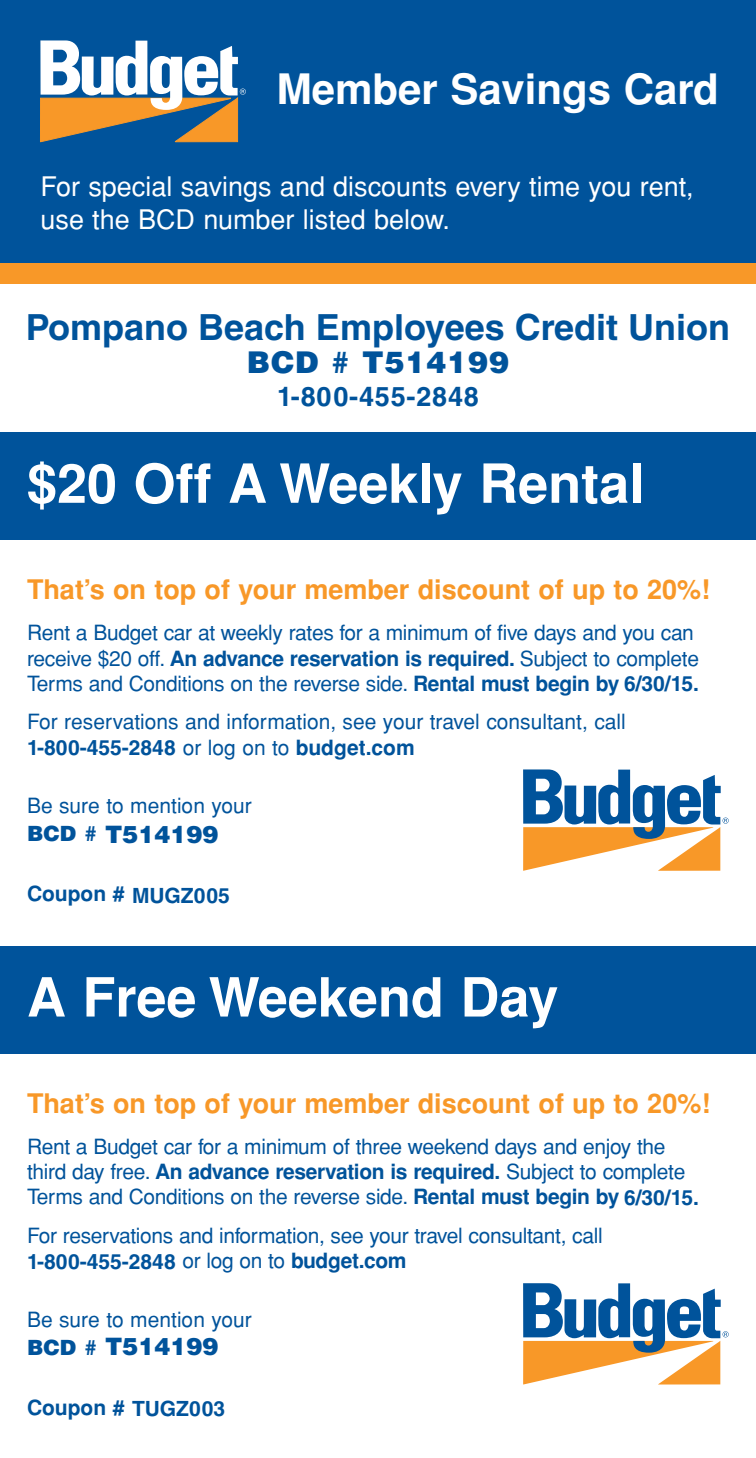
<style>
.page{position:relative;width:756px;height:1458px;background:#fff}
.page>*{position:absolute;margin:0;border:0;box-sizing:border-box;transform-origin:0 0}
.t1{font:700 54px "Helvetica";color:#fff}
.t2{font:700 42px "Helvetica";color:#fff}
.t3{font:700 36px "Helvetica LT Std";color:#00539b}
.t4{font:900 30px "Helvetica LT Std";letter-spacing:.03em;color:#00539b}
.t5{font:700 27px "Helvetica";color:#f89828}
.t6{font:27px/32.4px "Helvetica";color:#fff}
.t7{font:700 27px "Helvetica LT Std";letter-spacing:.03em;color:#00539b}
.t8{font:900 24px "Helvetica LT Std";color:#00539b}
.t9{font:21px/25.2px "Helvetica";letter-spacing:-.015em;color:#00539b}
.t10{font:700 21px "Helvetica LT Std";color:#00539b}
.t11{font:700 21px "Helvetica";color:#00539b}
.t12{font:900 21px "Helvetica";color:#00539b}
.s1{font-weight:700}
.s2{font-family:"Helvetica LT Std";font-weight:700}
.s3{font-family:"Helvetica";font-weight:400}
.s4{font-family:"Helvetica"}
.s5{font-family:"Helvetica LT Std"}
</style>
<div class="page">
<div style="left:0;top:432px;width:756px;height:108px;background:#00539b"></div>
<div style="left:0;top:0;width:756px;height:263px;background:#00539b"></div>
<div style="left:0;top:263px;width:756px;height:21px;background:#f89828"></div>
<svg style="left:40px;top:40px;width:206px;height:102px"></svg>
<svg style="left:523px;top:769px;width:206px;height:102px"></svg>
<div style="left:0;top:946px;width:756px;height:108px;background:#00539b"></div>
<svg style="left:523px;top:1283px;width:206px;height:102px"></svg>
<h2 class="t2" style="left:277px;top:65px;width:444px">Member Savings Card</h2>
<p class="t6" style="left:40px;top:170px;width:655px">For special savings and discounts every time you rent, use the BCD number listed below.</p>
<h3 class="t3" style="left:26px;top:305px;width:706px">Pompano Beach Employees Credit Union</h3>
<h3 class="t4" style="left:247px;top:343px;width:264px">BCD # T514199</h3>
<p class="t7" style="left:277px;top:380px;width:203px">1-800-455-2848</p>
<h1 class="t1" style="left:27px;top:452px;width:619px">$20 Off A Weekly Rental</h1>
<p class="t5" style="left:27px;top:574px;width:685px">That’s on top of your member discount of up to 20%!</p>
<p class="t9" style="left:27px;top:620px;width:674px">Rent a Budget car at weekly rates for a minimum of five days and you can receive $20 off. <span class="s1">An advance reservation is required.</span> Subject to complete<br>Terms and Conditions on the reverse side. <span class="s1">Rental must begin by</span> <span class="s2">6/30/15.</span></p>
<p class="t9" style="left:27px;top:709px;width:600px">For reservations and information, see your travel consultant, call</p>
<p class="t10" style="left:27px;top:735px;width:389px">1-800-455-2848 <span class="s3">or log on to</span> <span class="s4">budget.com</span></p>
<p class="t9" style="left:27px;top:793px;width:226px">Be sure to mention your</p>
<p class="t12" style="left:27px;top:820px;width:72px">BCD #</p>
<p class="t8" style="left:105px;top:819px;width:115px">T514199</p>
<p class="t11" style="left:27px;top:882px;width:204px">Coupon # <span class="s5">MUGZ005</span></p>
<h1 class="t1" style="left:27px;top:966px;width:533px">A Free Weekend Day</h1>
<p class="t5" style="left:27px;top:1087px;width:685px">That’s on top of your member discount of up to 20%!</p>
<p class="t9" style="left:27px;top:1134px;width:674px">Rent a Budget car for a minimum of three weekend days and enjoy the third day free. <span class="s1">An advance reservation is required.</span> Subject to complete<br>Terms and Conditions on the reverse side. <span class="s1">Rental must begin by</span> <span class="s2">6/30/15.</span></p>
<p class="t9" style="left:27px;top:1223px;width:577px">For reservations and information, see your travel consultant, call</p>
<p class="t10" style="left:27px;top:1249px;width:381px">1-800-455-2848 <span class="s3">or log on to</span> <span class="s4">budget.com</span></p>
<p class="t9" style="left:27px;top:1307px;width:226px">Be sure to mention your</p>
<p class="t12" style="left:27px;top:1333px;width:72px">BCD #</p>
<p class="t8" style="left:105px;top:1331px;width:115px">T514199</p>
<p class="t11" style="left:27px;top:1395px;width:200px">Coupon # <span class="s5">TUGZ003</span></p>
</div>
